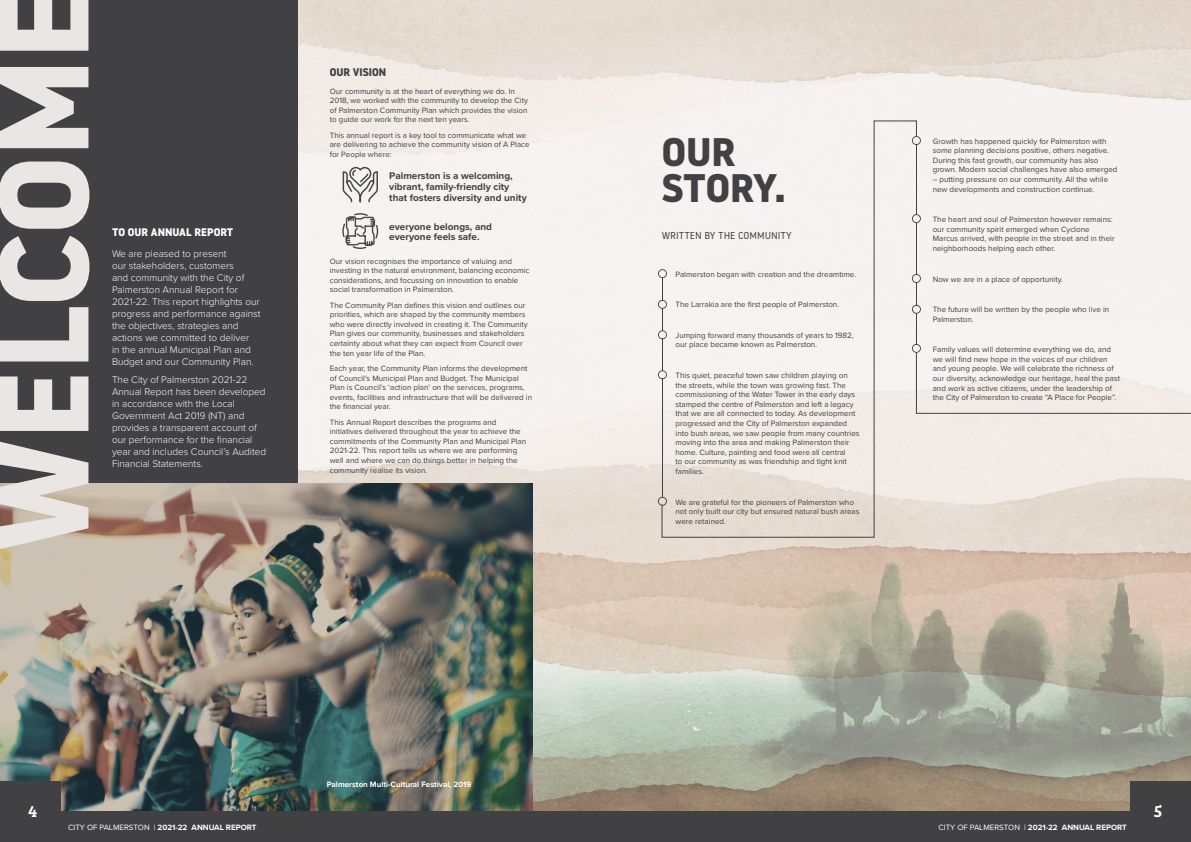
<style>
.page{position:relative;width:1191px;height:842px;background:#fff}
.page>*{position:absolute;margin:0;border:0;box-sizing:border-box;transform-origin:0 0}
.t1{font:700 126.9px "Noway";color:#eae6e4}
.t2{font:700 39.8px/35.8px "Noway";letter-spacing:-.005em;color:#414042}
.t3{font:17px "Bree Serif Sb";color:#fff}
.t4{font:700 11px "Noway";color:#fff}
.t5{font:700 11px "Noway";color:#414042}
.t6{font:300 10px/12px "Proxima Nova";color:#fff}
.t7{font:700 10px/10.8px "Proxima Nova";color:#414042}
.t8{font:10px "Noway";color:#414042}
.t9{font:8px/9.6px "Proxima Nova";color:#414042}
.t10{font:700 8px "Proxima Nova";color:#fff}
.s1{font-weight:400}
</style>
<div class="page">
<img style="left:298px;top:0;width:893px;height:811px">
<div style="left:0;top:0;width:298px;height:842px;background:#414042"></div>
<img style="left:0;top:483px;width:532px;height:328px">
<div style="left:0;top:781px;width:61px;height:61px;background:#414042"></div>
<div style="left:1130px;top:781px;width:61px;height:61px;background:#414042"></div>
<div style="left:0;top:811px;width:1191px;height:31px;background:#414042"></div>
<svg style="left:342px;top:166px;width:37px;height:38px"></svg>
<svg style="left:342px;top:212px;width:37px;height:38px"></svg>
<svg style="left:658px;top:370px;width:3px;height:9px"></svg>
<svg style="left:658px;top:497px;width:3px;height:9px"></svg>
<svg style="left:658px;top:269px;width:3px;height:70px"></svg>
<svg style="left:661px;top:120px;width:256px;height:418px"></svg>
<svg style="left:912px;top:136px;width:9px;height:9px"></svg>
<svg style="left:912px;top:214px;width:9px;height:9px"></svg>
<hr style="left:916px;top:144px;width:1px;height:71px;background:#414042">
<hr style="left:916px;top:223px;width:1px;height:52px;background:#414042">
<svg style="left:912px;top:274px;width:9px;height:40px"></svg>
<svg style="left:912px;top:344px;width:279px;height:70px"></svg>
<hr style="left:916px;top:313px;width:1px;height:32px;background:#414042">
<h1 class="t1" style="left:-30px;top:552px;width:564px;rotate:-90deg">WELCOME</h1>
<h3 class="t4" style="left:112px;top:226px;width:123px">TO OUR ANNUAL REPORT</h3>
<p class="t6" style="left:112px;top:247px;width:150px">We are pleased to present<br>our stakeholders, customers<br>and community with the City of<br>Palmerston Annual Report for<br>2021-22. This report highlights our progress and performance against the objectives, strategies and actions we committed to deliver<br>in the annual Municipal Plan and<br>Budget and our Community Plan.</p>
<p class="t6" style="left:112px;top:373px;width:156px">The City of Palmerston 2021-22<br>Annual Report has been developed in accordance with the Local<br>Government Act 2019 (NT) and provides a transparent account of our performance for the financial year and includes Council’s Audited<br>Financial Statements.</p>
<h3 class="t5" style="left:330px;top:65px;width:58px">OUR VISION</h3>
<p class="t9" style="left:330px;top:86px;width:200px">Our community is at the heart of everything we do. In 2018, we worked with the community to develop the City of Palmerston Community Plan which provides the vision to guide our work for the next ten years.</p>
<p class="t9" style="left:330px;top:130px;width:201px">This annual report is a key tool to communicate what we are delivering to achieve the community vision of A Place for People where:</p>
<p class="t7" style="left:389px;top:170px;width:139px">Palmerston is a welcoming, vibrant, family-friendly city that fosters diversity and unity</p>
<p class="t7" style="left:389px;top:221px;width:104px">everyone belongs, and everyone feels safe.</p>
<p class="t9" style="left:330px;top:256px;width:201px">Our vision recognises the importance of valuing and investing in the natural environment, balancing economic considerations, and focussing on innovation to enable social transformation in Palmerston.</p>
<p class="t9" style="left:330px;top:300px;width:199px">The Community Plan defines this vision and outlines our priorities, which are shaped by the community members who were directly involved in creating it. The Community Plan gives our community, businesses and stakeholders certainty about what they can expect from Council over the ten year life of the Plan.</p>
<p class="t9" style="left:330px;top:363px;width:204px">Each year, the Community Plan informs the development of Council’s Municipal Plan and Budget. The Municipal Plan is Council’s ‘action plan’ on the services, programs, events, facilities and infrastructure that will be delivered in the financial year.</p>
<p class="t9" style="left:330px;top:417px;width:198px">This Annual Report describes the programs and initiatives delivered throughout the year to achieve the commitments of the Community Plan and Municipal Plan 2021-22. This report tells us where we are performing well and where we can do things better in helping the community realise its vision.</p>
<p class="t10" style="left:327px;top:779px;width:146px">Palmerston Multi-Cultural Festival, 2019</p>
<h2 class="t2" style="left:661px;top:134px;width:125px">OUR<br>STORY.</h2>
<p class="t8" style="left:661px;top:228px;width:132px">WRITTEN BY THE COMMUNITY</p>
<p class="t9" style="left:675px;top:269px;width:182px">Palmerston began with creation and the dreamtime.</p>
<p class="t9" style="left:675px;top:299px;width:165px">The Larrakia are the first people of Palmerston.</p>
<p class="t9" style="left:675px;top:330px;width:180px">Jumping forward many thousands of years to 1982, our place became known as Palmerston.</p>
<p class="t9" style="left:675px;top:370px;width:185px">This quiet, peaceful town saw children playing on the streets, while the town was growing fast. The commissioning of the Water Tower in the early days stamped the centre of Palmerston and left a legacy that we are all connected to today. As development progressed and the City of Palmerston expanded into bush areas, we saw people from many countries moving into the area and making Palmerston their home. Culture, painting and food were all central<br>to our community as was friendship and tight knit families.</p>
<p class="t9" style="left:675px;top:497px;width:185px">We are grateful for the pioneers of Palmerston who not only built our city but ensured natural bush areas were retained.</p>
<p class="t9" style="left:932px;top:136px;width:186px">Growth has happened quickly for Palmerston with some planning decisions positive, others negative.<br>During this fast growth, our community has also grown. Modern social challenges have also emerged</p>
<p class="t9" style="left:932px;top:174px;width:177px">– putting pressure on our community. All the while new developments and construction continue.</p>
<p class="t9" style="left:932px;top:214px;width:183px">The heart and soul of Palmerston however remains: our community spirit emerged when Cyclone Marcus arrived, with people in the street and in their neighborhoods helping each other.</p>
<p class="t9" style="left:932px;top:274px;width:132px">Now we are in a place of opportunity.</p>
<p class="t9" style="left:932px;top:304px;width:178px">The future will be written by the people who live in<br>Palmerston.</p>
<p class="t9" style="left:932px;top:344px;width:189px">Family values will determine everything we do, and we will find new hope in the voices of our children and young people. We will celebrate the richness of our diversity, acknowledge our heritage, heal the past and work as active citizens, under the leadership of the City of Palmerston to create “A Place for People”.</p>
<h3 class="t3" style="left:28px;top:798px;width:11px">4</h3>
<h3 class="t3" style="left:1153px;top:798px;width:10px">5</h3>
<p class="t10" style="left:68px;top:822px;width:190px"><span class="s1">CITY OF PALMERSTON |</span> 2021-22 ANNUAL REPORT</p>
<p class="t10" style="left:938px;top:822px;width:190px"><span class="s1">CITY OF PALMERSTON |</span> 2021-22 ANNUAL REPORT</p>
</div>
